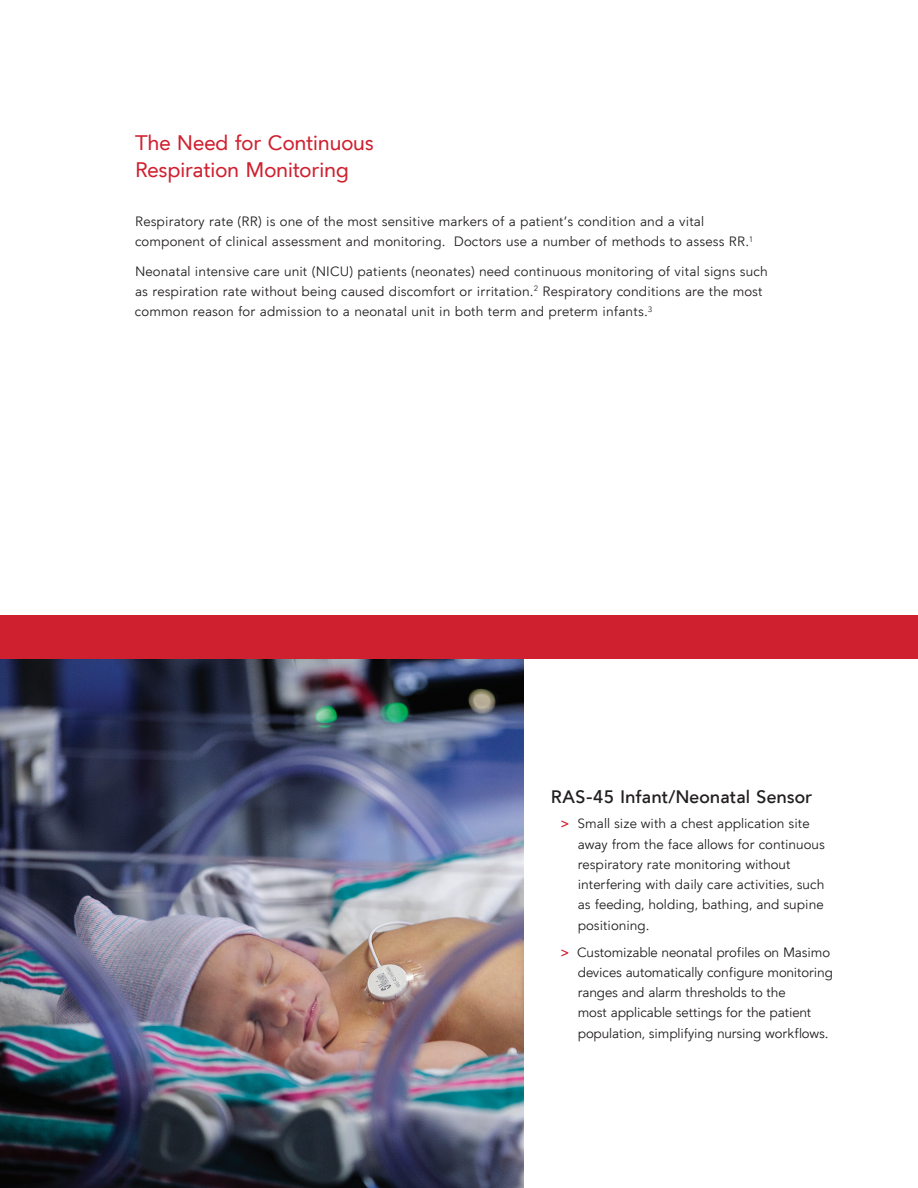
<style>
.page{position:relative;width:918px;height:1188px;background:#fff}
.page>*{position:absolute;margin:0;border:0;box-sizing:border-box;transform-origin:0 0}
.t1{font:500 21px/27px "Masimo Sans";letter-spacing:-.015em;color:#cf202f}
.t2{font:600 18px "Masimo Sans";color:#231f20}
.t3{font:13.5px/20.2px "Masimo Sans";color:#231f20}
.s1{font-weight:600;color:#cf202f}
</style>
<div class="page">
<img style="left:0;top:659px;width:524px;height:529px">
<div style="left:0;top:616px;width:918px;height:43px;background:#cf202f"></div>
<p class="t1" style="left:135px;top:129px;width:240px">The Need for Continuous<br>Respiration Monitoring</p>
<p class="t3" style="left:135px;top:211px;width:619px">Respiratory rate (RR) is one of the most sensitive markers of a patient’s condition and a vital component of clinical assessment and monitoring. Doctors use a number of methods to assess RR.<sup>1</sup></p>
<p class="t3" style="left:135px;top:261px;width:634px">Neonatal intensive care unit (NICU) patients (neonates) need continuous monitoring of vital signs such as respiration rate without being caused discomfort or irritation.<sup>2</sup> Respiratory conditions are the most common reason for admission to a neonatal unit in both term and preterm infants.<sup>3</sup></p>
<p class="t2" style="left:551px;top:786px;width:263px">RAS-45 Infant/Neonatal Sensor</p>
<p class="t3" style="left:578px;top:814px;width:249px;text-indent:-17px"><span class="s1">&gt;</span> Small size with a chest application site away from the face allows for continuous respiratory rate monitoring without interfering with daily care activities, such as feeding, holding, bathing, and supine positioning.</p>
<p class="t3" style="left:561px;top:942px;width:274px;text-align:right"><span class="s1">&gt;</span> Customizable neonatal profiles on Masimo devices automatically configure monitoring</p>
<p class="t3" style="left:578px;top:982px;width:209px">ranges and alarm thresholds to the</p>
<p class="t3" style="left:578px;top:1003px;width:235px">most applicable settings for the patient</p>
<p class="t3" style="left:578px;top:1023px;width:252px">population, simplifying nursing workflows.</p>
</div>
